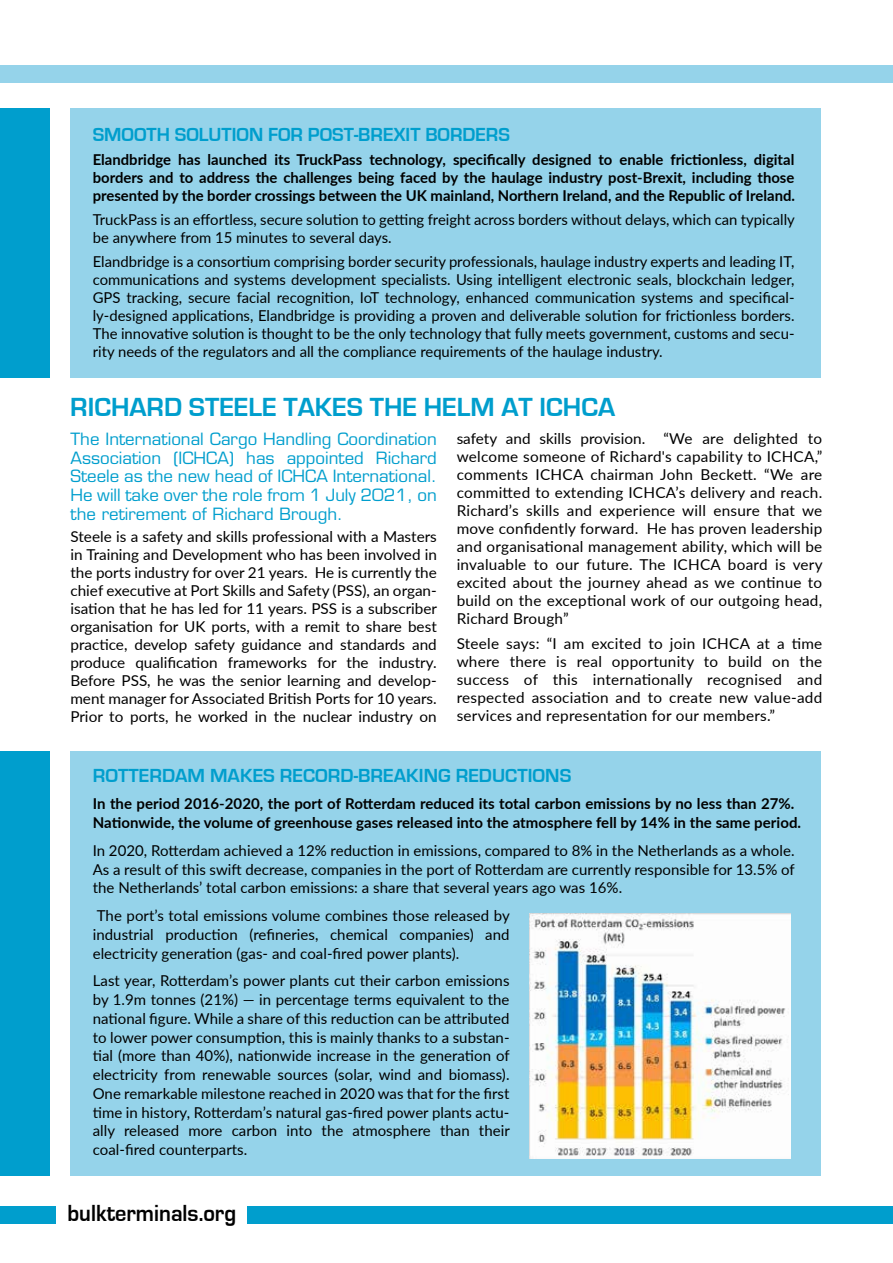
<style>
.page{position:relative;width:893px;height:1263px;background:#fff}
.page>*{position:absolute;margin:0;border:0;box-sizing:border-box;transform-origin:0 0}
.t1{font:700 27px "Eurostile";color:#009ecd}
.t2{font:700 24px "Eurostile";color:#000;scale:.93 1}
.t3{font:700 19.5px "Eurostile";color:#009ecd}
.t4{font:16.5px/18.8px "Eurostile";color:#009ecd;text-align:justify}
.t5{font:15px/18px "Lato";color:#000;text-align:justify}
.t6{font:700 15px/18px "Lato";letter-spacing:.005em;color:#000;text-align:justify}
</style>
<div class="page">
<div style="left:0;top:65px;width:893px;height:18px;background:#95d3ea"></div>
<div style="left:248px;top:1206px;width:645px;height:18px;background:#009ecd"></div>
<div style="left:0;top:1206px;width:56px;height:18px;background:#009ecd"></div>
<div style="left:70px;top:108px;width:750px;height:270px;background:#95d3ea"></div>
<div style="left:0;top:108px;width:49px;height:270px;background:#009ecd"></div>
<div style="left:70px;top:751px;width:750px;height:425px;background:#95d3ea"></div>
<div style="left:0;top:751px;width:49px;height:425px;background:#009ecd"></div>
<img style="left:529px;top:914px;width:261px;height:244px">
<h3 class="t3" style="left:93px;top:124px;width:419px">SMOOTH SOLUTION FOR POST-BREXIT BORDERS</h3>
<p class="t6" style="left:93px;top:150px;width:704px">Elandbridge has launched its TruckPass technology, specifically designed to enable frictionless, digital borders and to address the challenges being faced by the haulage industry post-Brexit, including those presented by the border crossings between the UK mainland, Northern Ireland, and the Republic of Ireland.</p>
<p class="t5" style="left:93px;top:210px;width:704px">TruckPass is an effortless, secure solution to getting freight across borders without delays, which can typically be anywhere from 15 minutes to several days.</p>
<p class="t5" style="left:93px;top:252px;width:703px">Elandbridge is a consortium comprising border security professionals, haulage industry experts and leading IT, communications and systems development specialists. Using intelligent electronic seals, blockchain ledger, GPS tracking, secure facial recognition, IoT technology, enhanced communication systems and specifical&shy;ly-designed applications, Elandbridge is providing a proven and deliverable solution for frictionless borders.<br>The innovative solution is thought to be the only technology that fully meets government, customs and secu&shy;rity needs of the regulators and all the compliance requirements of the haulage industry.</p>
<h1 class="t1" style="left:70px;top:393px;width:546px">RICHARD STEELE TAKES THE HELM AT ICHCA</h1>
<p class="t4" style="left:71px;top:429px;width:368px">The International Cargo Handling Coordination Association (ICHCA) has appointed Richard Steele as the new head of ICHCA International.<br>He will take over the role from 1 July 2021, on the retirement of Richard Brough.</p>
<p class="t5" style="left:70px;top:527px;width:368px">Steele is a safety and skills professional with a Masters in Training and Development who has been involved in the ports industry for over 21 years. He is currently the chief executive at Port Skills and Safety (PSS), an organ&shy;isation that he has led for 11 years. PSS is a subscriber organisation for UK ports, with a remit to share best practice, develop safety guidance and standards and produce qualification frameworks for the industry.<br>Before PSS, he was the senior learning and develop&shy;ment manager for Associated British Ports for 10 years.<br>Prior to ports, he worked in the nuclear industry on</p>
<p class="t5" style="left:457px;top:429px;width:367px">safety and skills provision. “We are delighted to welcome someone of Richard's capability to ICHCA,” comments ICHCA chairman John Beckett. “We are committed to extending ICHCA’s delivery and reach.<br>Richard’s skills and experience will ensure that we move confidently forward. He has proven leadership and organisational management ability, which will be invaluable to our future. The ICHCA board is very excited about the journey ahead as we continue to build on the exceptional work of our outgoing head, Richard Brough”</p>
<p class="t5" style="left:457px;top:634px;width:367px">Steele says: “I am excited to join ICHCA at a time where there is real opportunity to build on the success of this internationally recognised and respected association and to create new value-add services and representation for our members.”</p>
<h3 class="t3" style="left:93px;top:764px;width:480px">ROTTERDAM MAKES RECORD-BREAKING REDUCTIONS</h3>
<p class="t6" style="left:93px;top:794px;width:710px;line-height:18.8px">In the period 2016-2020, the port of Rotterdam reduced its total carbon emissions by no less than 27%.<br>Nationwide, the volume of greenhouse gases released into the atmosphere fell by 14% in the same period.</p>
<p class="t5" style="left:93px;top:840px;width:703px;line-height:18.8px">In 2020, Rotterdam achieved a 12% reduction in emissions, compared to 8% in the Netherlands as a whole.<br>As a result of this swift decrease, companies in the port of Rotterdam are currently responsible for 13.5% of the Netherlands’ total carbon emissions: a share that several years ago was 16%.</p>
<p class="t5" style="left:93px;top:906px;width:419px;line-height:18.8px">The port’s total emissions volume combines those released by industrial production (refineries, chemical companies) and electricity generation (gas- and coal-fired power plants).</p>
<p class="t5" style="left:93px;top:971px;width:419px;line-height:18.8px">Last year, Rotterdam’s power plants cut their carbon emissions by 1.9m tonnes (21%) — in percentage terms equivalent to the national figure. While a share of this reduction can be attributed to lower power consumption, this is mainly thanks to a substan&shy;tial (more than 40%), nationwide increase in the generation of electricity from renewable sources (solar, wind and biomass).<br>One remarkable milestone reached in 2020 was that for the first time in history, Rotterdam’s natural gas-fired power plants actu&shy;ally released more carbon into the atmosphere than their coal-fired counterparts.</p>
<h2 class="t2" style="left:67px;top:1199px;width:183px">bulkterminals.org</h2>
</div>
